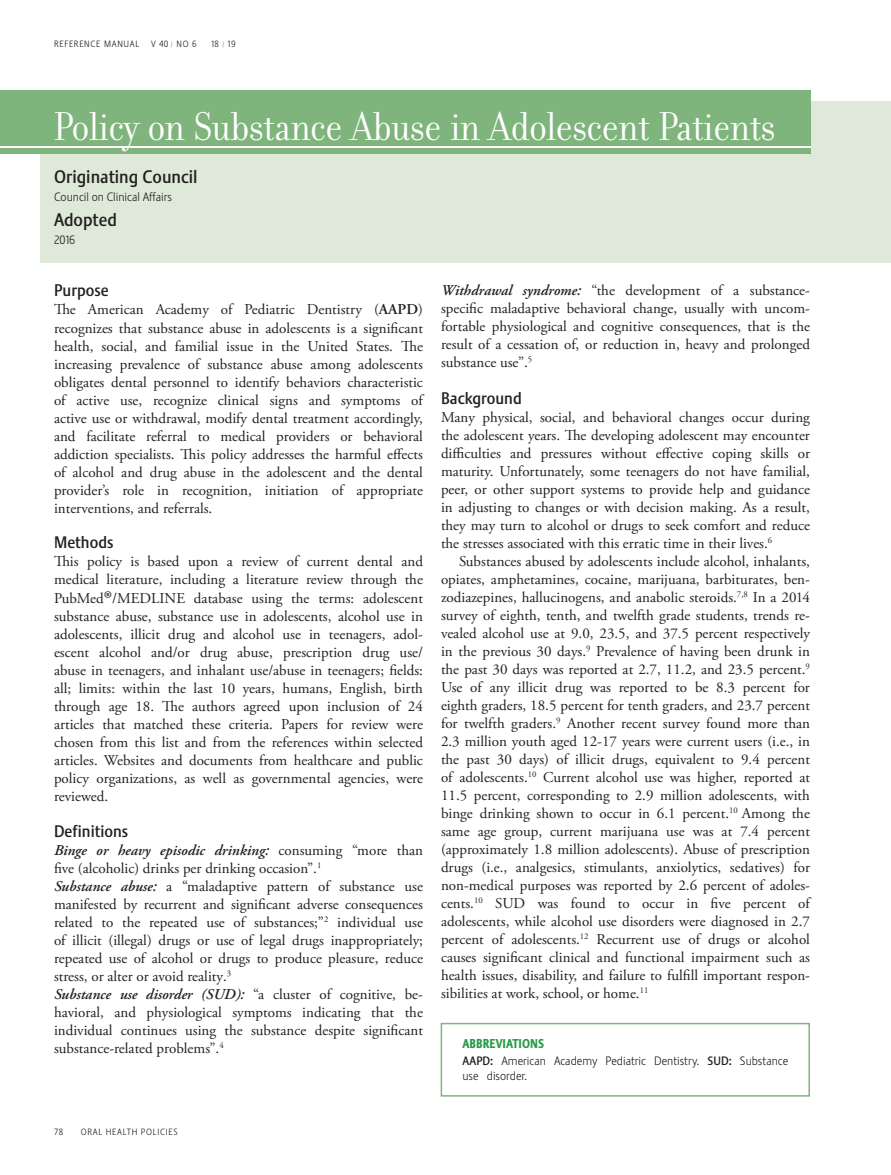
<style>
.page{position:relative;width:891px;height:1175px;background:#fff}
.page>*{position:absolute;margin:0;border:0;box-sizing:border-box;transform-origin:0 0}
.section_title{font:43.5px "Filosofia Grand";letter-spacing:-.01em;color:#fff}
.headline{font:500 18px "Stalemate LF";color:#231f20}
.sub_head{font:500 16.5px "Stalemate LF";color:#231f20}
.body_copy{font:15px/18px "Adobe Garamond Pro";color:#231f20;text-align:justify}
.foot_notes{font:800 12.75px "Stalemate LF";color:#289a47;scale:.94 1}
.foot_notes-2{font:300 12px/15px "Stalemate LF";color:#231f20}
.headline-2{font:300 12px "Stalemate LF";color:#231f20}
.t1{font:300 9px "Stalemate LF";letter-spacing:.08em;color:#231f20}
.s1{font-weight:600}
.s2{font-size:26.25px}
.s3{font-weight:600;font-style:italic}
.s4{font-weight:500}
</style>
<div class="page">
<div style="left:40px;top:101px;width:851px;height:162px;background:#dee9da"></div>
<div style="left:0;top:90px;width:811px;height:64px;background:#7fb57c"></div>
<hr style="left:0;top:146px;width:811px;height:2px;background:#fff">
<div style="left:441px;top:1022px;width:369px;height:74px;border:2px solid #7fb57c"></div>
<p class="t1" style="left:54px;top:39px;width:87px">REFERENCE MANUAL</p>
<p class="t1" style="left:151px;top:39px;width:47px">V 40 <sup>/</sup> NO 6</p>
<p class="t1" style="left:211px;top:39px;width:26px">18 <sup>/</sup> 19</p>
<p class="section_title" style="left:54px;top:103px;width:723px">Policy on Substance Abuse in Adolescent Patients</p>
<p class="headline" style="left:54px;top:166px;width:145px">Originating Council</p>
<p class="headline-2" style="left:54px;top:190px;width:120px">Council on Clinical Affairs</p>
<p class="headline" style="left:54px;top:209px;width:64px">Adopted</p>
<p class="headline-2" style="left:54px;top:233px;width:23px">2016</p>
<p class="sub_head" style="left:54px;top:281px;width:56px">Purpose</p>
<p class="body_copy" style="left:54px;top:301px;width:371px">The American Academy of Pediatric Dentistry (<span class="s1">AAPD</span>) recognizes that substance abuse in adolescents is a significant health, social, and familial issue in the United States. The increasing prevalence of substance abuse among adolescents obligates dental personnel to identify behaviors characteristic of active use, recognize clinical signs and symptoms of active use or withdrawal, modify dental treatment accordingly, and facilitate referral to medical providers or behavioral addiction specialists. This policy addresses the harmful effects of alcohol and drug abuse in the adolescent and the dental provider’s role in recognition, initiation of appropriate interventions, and referrals.</p>
<p class="sub_head" style="left:54px;top:532px;width:61px">Methods</p>
<p class="body_copy" style="left:54px;top:552px;width:371px">This policy is based upon a review of current dental and medical literature, including a literature review through the PubMed<span class="s2">®</span>/MEDLINE database using the terms: adolescent substance abuse, substance use in adolescents, alcohol use in adolescents, illicit drug and alcohol use in teenagers, adol&shy;escent alcohol and/or drug abuse, prescription drug use/ abuse in teenagers, and inhalant use/abuse in teenagers; fields: all; limits: within the last 10 years, humans, English, birth through age 18. The authors agreed upon inclusion of 24 articles that matched these criteria. Papers for review were chosen from this list and from the references within selected articles. Websites and documents from healthcare and public policy organizations, as well as governmental agencies, were reviewed.</p>
<p class="sub_head" style="left:54px;top:821px;width:76px">Definitions</p>
<p class="body_copy" style="left:54px;top:841px;width:371px"><span class="s3">Binge or heavy episodic drinking:</span> consuming “more than five (alcoholic) drinks per drinking occasion”.<sup>1</sup></p>
<p class="body_copy" style="left:54px;top:877px;width:371px"><span class="s3">Substance abuse:</span> a “maladaptive pattern of substance use manifested by recurrent and significant adverse consequences related to the repeated use of substances;”<sup>2</sup> individual use of illicit (illegal) drugs or use of legal drugs inappropriately; repeated use of alcohol or drugs to produce pleasure, reduce stress, or alter or avoid reality.<sup>3</sup></p>
<p class="body_copy" style="left:54px;top:985px;width:371px"><span class="s3">Substance use disorder (SUD):</span> “a cluster of cognitive, be&shy;havioral, and physiological symptoms indicating that the individual continues using the substance despite significant substance-related problems”.<sup>4</sup></p>
<p class="body_copy" style="left:441px;top:281px;width:371px"><span class="s3">Withdrawal syndrome:</span> “the development of a substance&shy;specific maladaptive behavioral change, usually with uncom&shy;fortable physiological and cognitive consequences, that is the result of a cessation of, or reduction in, heavy and prolonged substance use”.<sup>5</sup></p>
<p class="sub_head" style="left:441px;top:388px;width:82px">Background</p>
<p class="body_copy" style="left:441px;top:409px;width:371px">Many physical, social, and behavioral changes occur during the adolescent years. The developing adolescent may encounter difficulties and pressures without effective coping skills or maturity. Unfortunately, some teenagers do not have familial, peer, or other support systems to provide help and guidance in adjusting to changes or with decision making. As a result, they may turn to alcohol or drugs to seek comfort and reduce the stresses associated with this erratic time in their lives.<sup>6</sup></p>
<p class="body_copy" style="left:441px;top:553px;width:371px;text-indent:18px">Substances abused by adolescents include alcohol, inhalants, opiates, amphetamines, cocaine, marijuana, barbiturates, ben&shy;zodiazepines, hallucinogens, and anabolic steroids.<sup>7,8</sup> In a 2014 survey of eighth, tenth, and twelfth grade students, trends re&shy;vealed alcohol use at 9.0, 23.5, and 37.5 percent respectively in the previous 30 days.<sup>9</sup> Prevalence of having been drunk in the past 30 days was reported at 2.7, 11.2, and 23.5 percent.<sup>9<br></sup>Use of any illicit drug was reported to be 8.3 percent for eighth graders, 18.5 percent for tenth graders, and 23.7 percent for twelfth graders.<sup>9</sup> Another recent survey found more than 2.3 million youth aged 12-17 years were current users (i.e., in the past 30 days) of illicit drugs, equivalent to 9.4 percent of adolescents.<sup>10</sup> Current alcohol use was higher, reported at 11.5 percent, corresponding to 2.9 million adolescents, with binge drinking shown to occur in 6.1 percent.<sup>10</sup> Among the same age group, current marijuana use was at 7.4 percent (approximately 1.8 million adolescents). Abuse of prescription drugs (i.e., analgesics, stimulants, anxiolytics, sedatives) for non-medical purposes was reported by 2.6 percent of adoles&shy;cents.<sup>10</sup> SUD was found to occur in five percent of adolescents, while alcohol use disorders were diagnosed in 2.7 percent of adolescents.<sup>12</sup> Recurrent use of drugs or alcohol causes significant clinical and functional impairment such as health issues, disability, and failure to fulfill important respon&shy;sibilities at work, school, or home.<sup>11</sup></p>
<p class="foot_notes" style="left:462px;top:1035px;width:88px">ABBREVIATIONS</p>
<p class="foot_notes-2" style="left:462px;top:1053px;width:327px"><span class="s4">AAPD:</span> American Academy Pediatric Dentistry. <span class="s4">SUD:</span> Substance use disorder.</p>
<p class="t1" style="left:54px;top:1126px;width:11px">78</p>
<p class="t1" style="left:81px;top:1126px;width:99px">ORAL HEALTH POLICIES</p>
</div>
